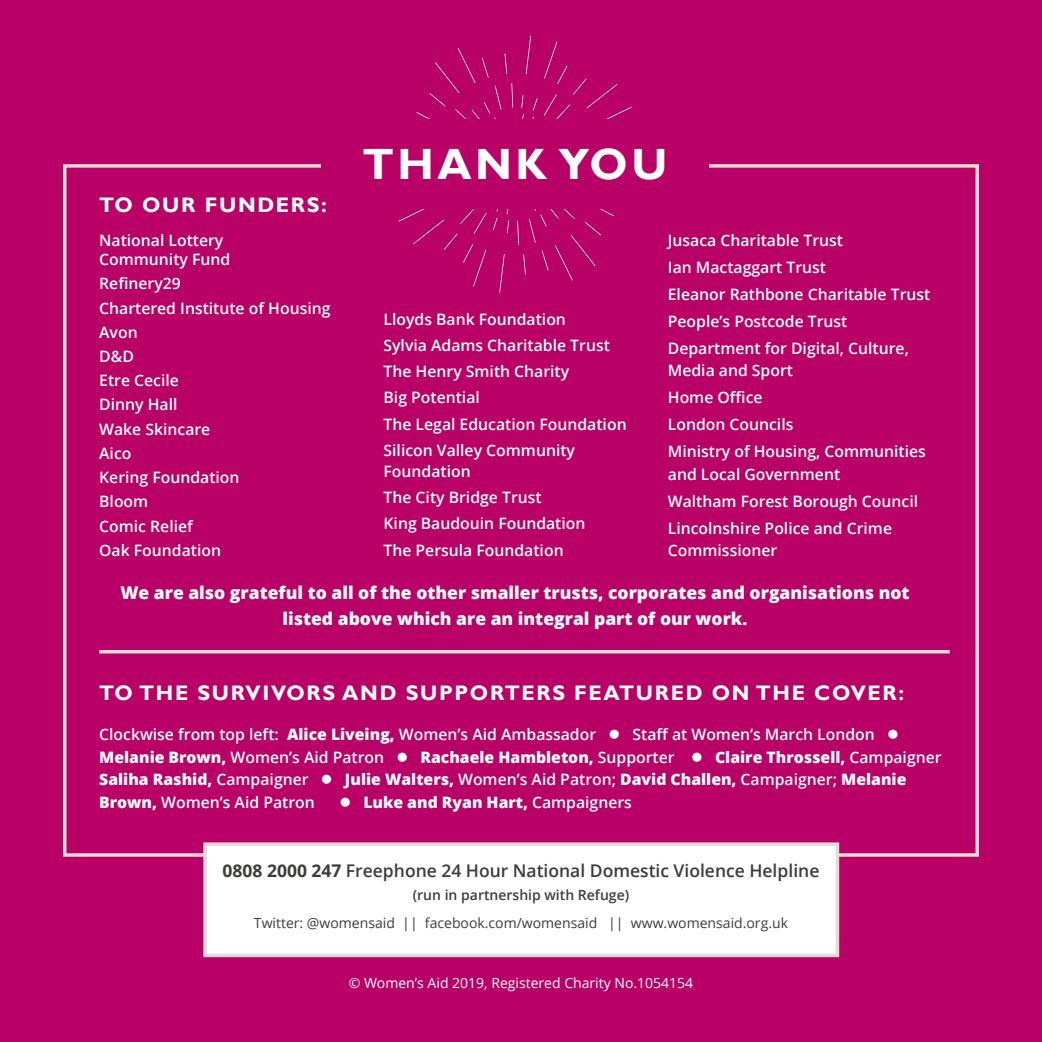
<style>
.page{position:relative;width:1042px;height:1042px;background:#b90066}
.page>*{position:absolute;margin:0;border:0;box-sizing:border-box;transform-origin:0 0}
.t1{font:700 43.75px "Gill Sans";letter-spacing:.08em;color:#fff}
.t2{font:700 21px "Gill Sans";letter-spacing:.08em;color:#fff}
.t3{font:800 17.5px/26.2px "Open Sans";color:#fff;text-align:center}
.t4{font:600 17.5px "Open Sans";color:#3c3c3b}
.t5{font:600 15.75px/24.2px "Open Sans";color:#fff}
.t6{font:800 15.75px "Open Sans";color:#fff}
.t7{font:14px "Open Sans";color:#3c3c3b}
.t8{font:14px "Open Sans";color:#fff}
.t9{font:600 14px "Open Sans";color:#3c3c3b}
.s1{font-weight:800}
.s2{font-weight:600}
.s3{font-weight:700}
</style>
<div class="page">
<svg style="left:398px;top:36px;width:234px;height:257px"></svg>
<div style="left:321px;top:119px;width:387px;height:90px;background:#b90066"></div>
<div style="left:203px;top:842px;width:636px;height:115px;background:#fff;border:4px solid #e1ddd4"></div>
<hr style="left:99px;top:650px;width:850px;height:3px;background:#e1ddd4">
<h2 class="t2" style="left:99px;top:192px;width:229px">TO OUR FUNDERS:</h2>
<p class="t5" style="left:99px;top:230px;width:133px;line-height:19.2px">National Lottery<br>Community Fund</p>
<p class="t5" style="left:99px;top:271px;width:233px">Refinery29<br>Chartered Institute of Housing<br>Avon<br>D&amp;D<br>Etre Cecile<br>Dinny Hall<br>Wake Skincare<br>Aico<br>Kering Foundation<br>Bloom<br>Comic Relief<br>Oak Foundation</p>
<h1 class="t1" style="left:363px;top:138px;width:306px">THANK YOU</h1>
<p class="t5" style="left:383px;top:305px;width:245px;line-height:26.2px">Lloyds Bank Foundation<br>Sylvia Adams Charitable Trust<br>The Henry Smith Charity<br>Big Potential<br>The Legal Education Foundation<br>Silicon Valley Community</p>
<p class="t5" style="left:383px;top:458px;width:203px;line-height:26.2px">Foundation<br>The City Bridge Trust<br>King Baudouin Foundation<br>The Persula Foundation</p>
<p class="t5" style="left:668px;top:226px;width:264px;line-height:27.1px">Jusaca Charitable Trust<br>Ian Mactaggart Trust<br>Eleanor Rathbone Charitable Trust<br>People’s Postcode Trust<br>Department for Digital, Culture,</p>
<p class="t5" style="left:668px;top:357px;width:259px;line-height:27.1px">Media and Sport<br>Home Office<br>London Councils<br>Ministry of Housing, Communities</p>
<p class="t5" style="left:668px;top:460px;width:252px;line-height:27.1px">and Local Government<br>Waltham Forest Borough Council<br>Lincolnshire Police and Crime</p>
<p class="t5" style="left:668px;top:538px;width:111px">Commissioner</p>
<p class="t3" style="left:120px;top:578px;width:791px">We are also grateful to all of the other smaller trusts, corporates and organisations not listed above which are an integral part of our work.</p>
<h2 class="t2" style="left:99px;top:680px;width:806px">TO THE SURVIVORS AND SUPPORTERS FEATURED ON THE COVER:</h2>
<p class="t5" style="left:99px;top:722px;width:844px;line-height:22.8px">Clockwise from top left: <span class="s1">Alice Liveing,</span> Women’s Aid Ambassador ● Staff at Women’s March London ● <span class="s1">Melanie Brown,</span> Women’s Aid Patron ● <span class="s1">Rachaele Hambleton,</span> Supporter ● <span class="s1">Claire Throssell,</span> Campaigner <span class="s1">Saliha Rashid,</span> Campaigner ● <span class="s1">Julie Walters,</span> Women’s Aid Patron; <span class="s1">David Challen,</span> Campaigner; <span class="s1">Melanie Brown,</span> Women’s Aid Patron</p>
<p class="t6" style="left:339px;top:790px;width:294px">● Luke and Ryan Hart, <span class="s2">Campaigners</span></p>
<p class="t4" style="left:223px;top:859px;width:598px"><span class="s3">0808 2000 247</span> Freephone 24 Hour National Domestic Violence Helpline</p>
<p class="t9" style="left:413px;top:885px;width:218px">(run in partnership with Refuge)</p>
<p class="t7" style="left:254px;top:913px;width:535px">Twitter: @womensaid || facebook.com/womensaid || www.womensaid.org.uk</p>
<p class="t8" style="left:349px;top:974px;width:346px">© Women’s Aid 2019, Registered Charity No.1054154</p>
</div>
